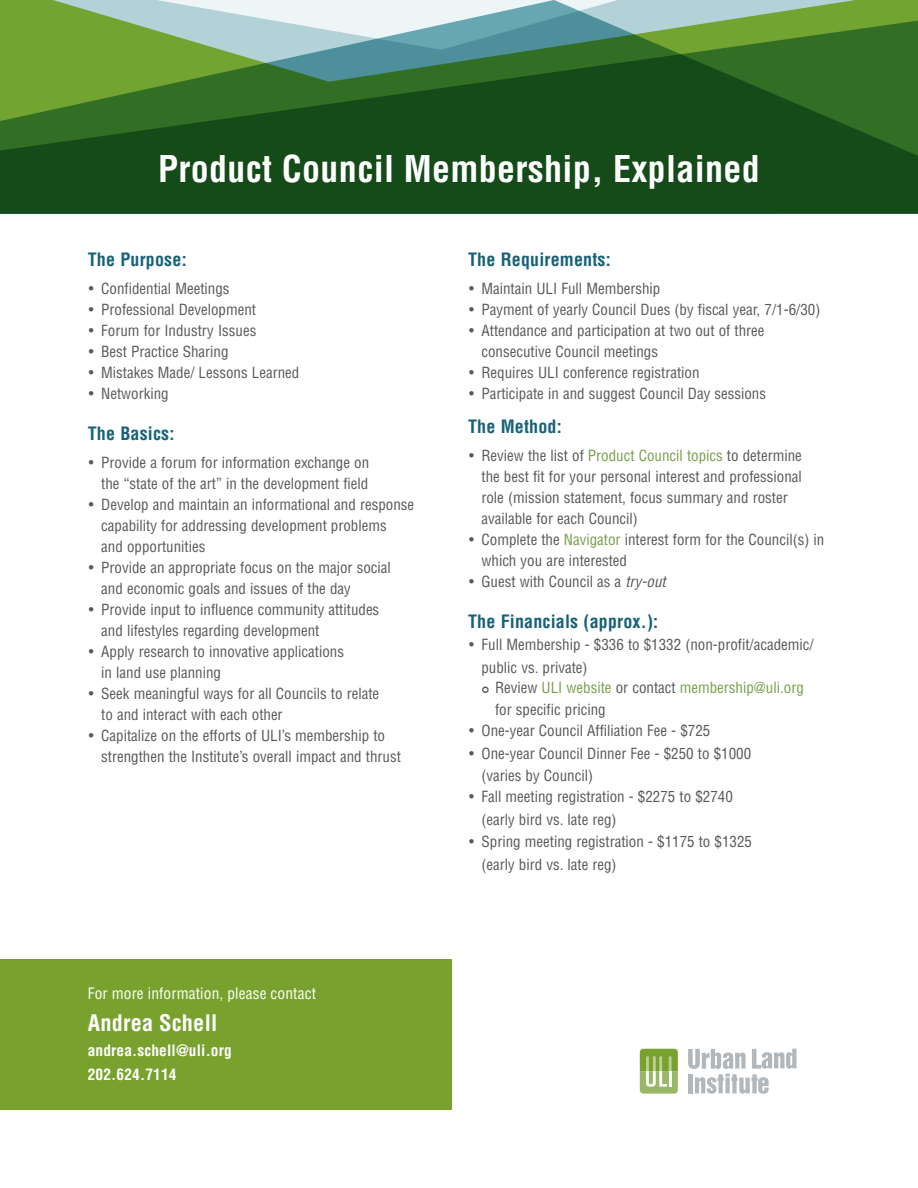
<style>
.page{position:relative;width:918px;height:1188px;background:#fff}
.page>*{position:absolute;margin:0;border:0;box-sizing:border-box;transform-origin:0 0}
.t1{font:700 condensed 36px "Helvetica LT Std";letter-spacing:.01em;color:#fff}
.t2{font:700 condensed 22.35px "Helvetica LT Std";letter-spacing:.01em;color:#fff}
.t3{font:700 condensed 18px "Helvetica LT Std";letter-spacing:.01em;color:#186278}
.t4{font:700 condensed 15.45px/24.5px "Helvetica LT Std";letter-spacing:.01em;color:#fff}
.t5{font:condensed 15.45px "Helvetica LT Std";letter-spacing:.01em;color:#fff}
.t6{font:condensed 15px/21px "Helvetica LT Std";color:#57585a}
.s1{color:#779e4a}
.s2{font-style:italic}
</style>
<div class="page">
<svg style="left:0;top:0;width:918px;height:213px;background:#3d713c"></svg>
<div style="left:0;top:959px;width:452px;height:150px;background:#78a22d"></div>
<svg style="left:688px;top:1049px;width:108px;height:45px"></svg>
<svg style="left:640px;top:1049px;width:38px;height:45px;background:#9dbb68"></svg>
<h1 class="t1" style="left:158px;top:146px;width:603px">Product Council Membership, Explained</h1>
<p class="t3" style="left:88px;top:248px;width:100px">The Purpose:</p>
<p class="t6" style="left:88px;top:278px;width:143px">• Confidential Meetings</p>
<p class="t6" style="left:88px;top:299px;width:170px">• Professional Development</p>
<p class="t6" style="left:88px;top:320px;width:170px">• Forum for Industry Issues</p>
<p class="t6" style="left:88px;top:341px;width:142px">• Best Practice Sharing</p>
<p class="t6" style="left:88px;top:362px;width:213px">• Mistakes Made/ Lessons Learned</p>
<p class="t6" style="left:88px;top:383px;width:82px">• Networking</p>
<p class="t3" style="left:88px;top:422px;width:88px">The Basics:</p>
<p class="t6" style="left:88px;top:452px;width:283px;text-align:right">• Provide a forum for information exchange on the “state of the art” in the development field</p>
<p class="t6" style="left:101px;top:494px;width:314px;text-indent:-14px">• Develop and maintain an informational and response capability for addressing development problems<br>and opportunities</p>
<p class="t6" style="left:101px;top:557px;width:291px;text-indent:-14px">• Provide an appropriate focus on the major social and economic goals and issues of the day</p>
<p class="t6" style="left:101px;top:599px;width:280px;text-indent:-14px">• Provide input to influence community attitudes and lifestyles regarding development</p>
<p class="t6" style="left:101px;top:641px;width:244px;text-indent:-14px">• Apply research to innovative applications in land use planning</p>
<p class="t6" style="left:101px;top:683px;width:279px;text-indent:-14px">• Seek meaningful ways for all Councils to relate to and interact with each other</p>
<p class="t6" style="left:101px;top:725px;width:301px;text-indent:-14px">• Capitalize on the efforts of ULI’s membership to strengthen the Institute’s overall impact and thrust</p>
<p class="t5" style="left:88px;top:984px;width:230px">For more information, please contact</p>
<h2 class="t2" style="left:88px;top:1009px;width:131px">Andrea Schell</h2>
<p class="t4" style="left:88px;top:1038px;width:146px">andrea.schell@uli.org<br>202.624.7114</p>
<p class="t3" style="left:468px;top:248px;width:144px">The Requirements:</p>
<p class="t6" style="left:468px;top:278px;width:194px">• Maintain ULI Full Membership</p>
<p class="t6" style="left:468px;top:299px;width:354px">• Payment of yearly Council Dues (by fiscal year, 7/1-6/30)</p>
<p class="t6" style="left:482px;top:320px;width:284px;text-indent:-14px">• Attendance and participation at two out of three consecutive Council meetings</p>
<p class="t6" style="left:468px;top:362px;width:233px">• Requires ULI conference registration</p>
<p class="t6" style="left:468px;top:383px;width:300px">• Participate in and suggest Council Day sessions</p>
<p class="t3" style="left:468px;top:416px;width:95px">The Method:</p>
<p class="t6" style="left:482px;top:445px;width:322px;text-indent:-14px">• Review the list of <span class="s1">Product Council topics</span> to determine the best fit for your personal interest and professional role (mission statement, focus summary and roster available for each Council)</p>
<p class="t6" style="left:482px;top:529px;width:344px;text-indent:-14px">• Complete the <span class="s1">Navigator</span> interest form for the Council(s) in which you are interested</p>
<p class="t6" style="left:468px;top:571px;width:199px">• Guest with Council as a <span class="s2">try-out</span></p>
<p class="t3" style="left:468px;top:611px;width:192px">The Financials (approx.):</p>
<p class="t6" style="left:481px;top:633px;width:334px;line-height:22.6px;text-indent:-13px">• Full Membership - $336 to $1332 (non-profit/academic/ public vs. private)</p>
<p class="t6" style="left:495px;top:676px;width:310px;line-height:22.6px">Review <span class="s1">ULI website</span> or contact <span class="s1">membership@uli.org </span>for specific pricing</p>
<p class="t6" style="left:468px;top:720px;width:244px">• One-year Council Affiliation Fee - $725</p>
<p class="t6" style="left:481px;top:742px;width:271px;line-height:22.2px;text-indent:-13px">• One-year Council Dinner Fee - $250 to $1000 (varies by Council)</p>
<p class="t6" style="left:481px;top:785px;width:253px;line-height:23.4px;text-indent:-13px">• Fall meeting registration - $2275 to $2740 (early bird vs. late reg)</p>
<p class="t6" style="left:481px;top:831px;width:272px;line-height:22.2px;text-indent:-13px">• Spring meeting registration - $1175 to $1325 (early bird vs. late reg)</p>
</div>
